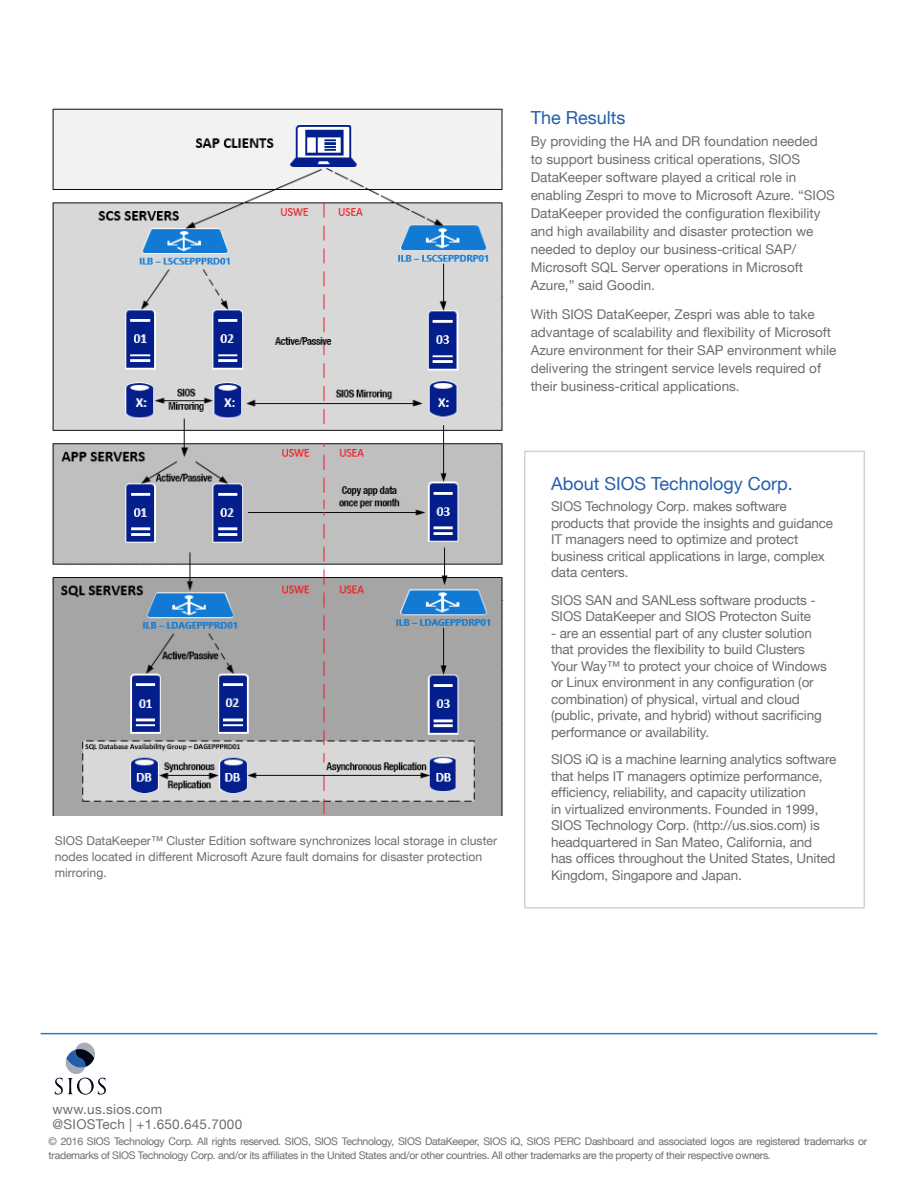
<style>
.page{position:relative;width:918px;height:1188px;background:#fff}
.page>*{position:absolute;margin:0;border:0;box-sizing:border-box;transform-origin:0 0}
.t1{font:18px "Helvetica Neue LT";color:#245eac}
.t2{font:13.5px/16.5px "Helvetica Neue LT";letter-spacing:-.01em;color:#6c6d70}
.t3{font:13.5px/15px "Helvetica Neue LT";letter-spacing:.02em;color:#6c6d70}
.t4{font:12.15px/15.6px "Helvetica Neue LT";color:#6c6d70}
.t5{font:10.5px/13.5px "Helvetica Neue LT";letter-spacing:-.03em;color:#6c6d70}
</style>
<div class="page">
<svg style="left:55px;top:1042px;width:51px;height:53px"></svg>
<hr style="left:41px;top:1033px;width:836px;height:1px;background:#307abd">
<img style="left:52px;top:108px;width:452px;height:708px">
<div style="left:524px;top:451px;width:341px;height:457px;border:2px solid #d1d2d4"></div>
<p class="t4" style="left:55px;top:833px;width:444px">SIOS DataKeeper™ Cluster Edition software synchronizes local storage in cluster nodes located in different Microsoft Azure fault domains for disaster protection mirroring.</p>
<h1 class="t1" style="left:531px;top:106px;width:96px">The Results</h1>
<p class="t2" style="left:531px;top:132px;width:306px;line-height:18px">By providing the HA and DR foundation needed<br>to support business critical operations, SIOS DataKeeper software played a critical role in enabling Zespri to move to Microsoft Azure. “SIOS DataKeeper provided the configuration flexibility and high availability and disaster protection we needed to deploy our business-critical SAP/ Microsoft SQL Server operations in Microsoft Azure,” said Goodin.</p>
<p class="t2" style="left:531px;top:305px;width:307px;line-height:18px">With SIOS DataKeeper, Zespri was able to take advantage of scalability and flexibility of Microsoft Azure environment for their SAP environment while delivering the stringent service levels required of their business-critical applications.</p>
<h1 class="t1" style="left:551px;top:473px;width:243px">About SIOS Technology Corp.</h1>
<p class="t2" style="left:551px;top:498px;width:284px">SIOS Technology Corp. makes software products that provide the insights and guidance IT managers need to optimize and protect business critical applications in large, complex data centers.</p>
<p class="t2" style="left:551px;top:591px;width:266px">SIOS SAN and SANLess software products -<br>SIOS DataKeeper and SIOS Protecton Suite</p>
<p class="t2" style="left:551px;top:624px;width:277px">- are an essential part of any cluster solution that provides the flexibility to build Clusters Your Way™ to protect your choice of Windows or Linux environment in any configuration (or combination) of physical, virtual and cloud (public, private, and hybrid) without sacrificing performance or availability.</p>
<p class="t2" style="left:551px;top:751px;width:287px">SIOS iQ is a machine learning analytics software that helps IT managers optimize performance, efficiency, reliability, and capacity utilization<br>in virtualized environments. Founded in 1999, SIOS Technology Corp. (http://us.sios.com) is headquartered in San Mateo, California, and has offices throughout the United States, United Kingdom, Singapore and Japan.</p>
<p class="t3" style="left:52px;top:1102px;width:191px">www.us.sios.com<br>@SIOSTech | +1.650.645.7000</p>
<p class="t5" style="left:49px;top:1135px;width:820px">© 2016 SIOS Technology Corp. All rights reserved. SIOS, SIOS Technology, SIOS DataKeeper, SIOS iQ, SIOS PERC Dashboard and associated logos are registered trademarks or trademarks of SIOS Technology Corp. and/or its affiliates in the United States and/or other countries. All other trademarks are the property of their respective owners.</p>
</div>
